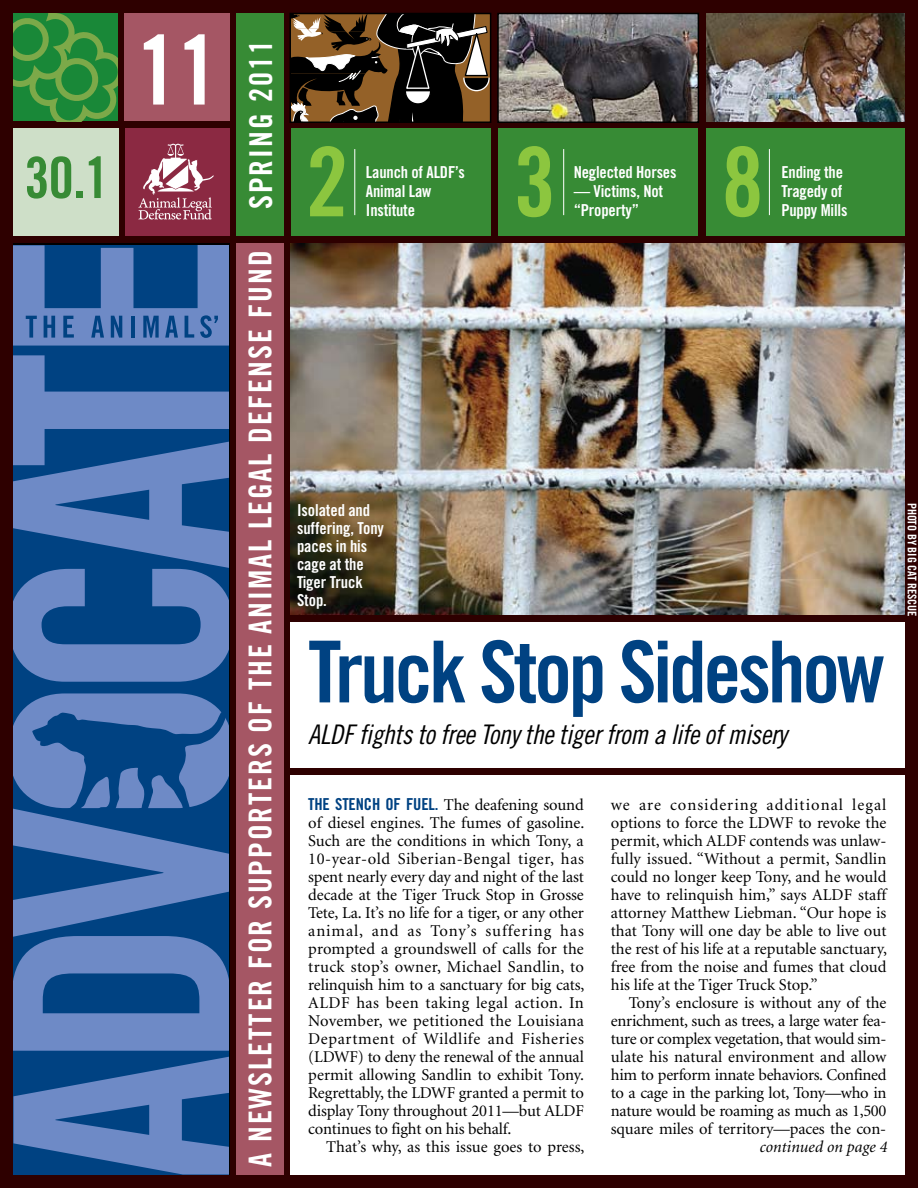
<style>
.page{position:relative;width:918px;height:1188px;background:#2e0000}
.page>*{position:absolute;margin:0;border:0;box-sizing:border-box;transform-origin:0 0}
.t1{font:96px "Trade Gothic LT Std Bd Cn 20";color:#8cc63f}
.t2{font:96px "Trade Gothic LT Std Bd Cn 20";color:#fff}
.t3{font:85.5px "Trade Gothic LT Std Bd Cn 20";letter-spacing:-.04em;color:#004282}
.t4{font:57px "Trade Gothic LT Std Bd Cn 20";color:#378b35}
.t5{font:31.5px "Trade Gothic LT Std Bd Cn 20";letter-spacing:.06em;color:#fff}
.t6{font:27px "Trade Gothic LT Std Cn 18 Obl";letter-spacing:-.015em;color:#000}
.t7{font:16.5px/18px "Minion";letter-spacing:-.005em;color:#000;text-align:justify}
.t8{font:16.5px/18.8px "Trade Gothic LT Std Bd Cn 20";letter-spacing:-.01em;color:#fff}
.t9{font:italic 16.5px "Minion";color:#000}
.t10{font:12px "Trade Gothic LT Std Bd Cn 20";letter-spacing:-.005em;color:#fff}
.s1{font-family:"Trade Gothic LT Std Bd Cn 20";color:#004282}
</style>
<div class="page">
<div style="left:290px;top:775px;width:614px;height:399px;background:#fff"></div>
<div style="left:290px;top:623px;width:614px;height:145px;background:#fff"></div>
<div style="left:706px;top:128px;width:198px;height:108px;background:#378b35"></div>
<div style="left:499px;top:128px;width:199px;height:108px;background:#378b35"></div>
<div style="left:291px;top:128px;width:199px;height:108px;background:#378b35"></div>
<div style="left:124px;top:14px;width:106px;height:108px;background:#a55664"></div>
<div style="left:14px;top:128px;width:105px;height:108px;background:#cedfc8"></div>
<svg style="left:14px;top:14px;width:104px;height:108px"></svg>
<div style="left:236px;top:14px;width:48px;height:222px;background:#378b35"></div>
<div style="left:236px;top:243px;width:48px;height:931px;background:#a55664"></div>
<div style="left:125px;top:128px;width:105px;height:108px;background:#8b2942"></div>
<svg style="left:138px;top:143px;width:76px;height:77px"></svg>
<img style="left:706px;top:14px;width:198px;height:108px">
<img style="left:500px;top:16px;width:196px;height:104px">
<div style="left:497px;top:13px;width:202px;height:110px;border:2px solid #000"></div>
<svg style="left:293px;top:16px;width:195px;height:104px"></svg>
<div style="left:290px;top:13px;width:201px;height:110px;border:2px solid #000"></div>
<div style="left:13px;top:243px;width:216px;height:931px;background:#004282"></div>
<svg style="left:13px;top:1057px;width:216px;height:117px"></svg>
<svg style="left:14px;top:355px;width:215px;height:327px"></svg>
<svg style="left:14px;top:693px;width:215px;height:358px"></svg>
<svg style="left:14px;top:245px;width:215px;height:101px"></svg>
<hr style="left:14px;top:243px;width:216px;height:2px;background:#000">
<hr style="left:229px;top:243px;width:1px;height:931px;background:#000">
<img style="left:290px;top:243px;width:614px;height:372px">
<hr style="left:354px;top:149px;width:1px;height:66px;background:#fff">
<hr style="left:563px;top:149px;width:1px;height:66px;background:#fff">
<hr style="left:769px;top:149px;width:1px;height:66px;background:#fff">
<h3 class="t4" style="left:24px;top:143px;width:87px">30.1</h3>
<h1 class="t2" style="left:136px;top:12px;width:85px">11</h1>
<h3 class="t5" style="left:242px;top:209px;width:171px;rotate:-90deg">SPRING 2011</h3>
<h3 class="t5" style="left:241px;top:1167px;width:918px;rotate:-90deg">A NEWSLETTER FOR SUPPORTERS OF THE ANIMAL LEGAL DEFENSE FUND</h3>
<h1 class="t1" style="left:306px;top:124px;width:44px">2</h1>
<h1 class="t1" style="left:514px;top:124px;width:44px">3</h1>
<p class="t8" style="left:366px;top:163px;width:100px">Launch of ALDF’s<br>Animal Law<br>Institute</p>
<p class="t8" style="left:574px;top:163px;width:104px">Neglected Horses</p>
<p class="t8" style="left:574px;top:182px;width:91px">— Victims, Not “Property”</p>
<h1 class="t1" style="left:721px;top:124px;width:44px">8</h1>
<p class="t8" style="left:781px;top:163px;width:68px">Ending the<br>Tragedy of<br>Puppy Mills</p>
<p class="t8" style="left:297px;top:501px;width:89px;line-height:18px">Isolated and suffering, Tony paces in his cage at the<br>Tiger Truck<br>Stop.</p>
<h2 class="t3" style="left:308px;top:620px;width:578px">Truck Stop Sideshow</h2>
<h3 class="t6" style="left:308px;top:718px;width:480px">ALDF fights to free Tony the tiger from a life of misery</h3>
<p class="t7" style="left:308px;top:796px;width:278px"><span class="s1">The stench of fuel.</span> The deafening sound of diesel engines. The fumes of gasoline.<br>Such are the conditions in which Tony, a 10-year-old Siberian-Bengal tiger, has spent nearly every day and night of the last decade at the Tiger Truck Stop in Grosse Tete, La. It’s no life for a tiger, or any other animal, and as Tony’s suffering has prompted a groundswell of calls for the truck stop’s owner, Michael Sandlin, to relinquish him to a sanctuary for big cats, ALDF has been taking legal action. In November, we petitioned the Louisiana Department of Wildlife and Fisheries (LDWF) to deny the renewal of the annual permit allowing Sandlin to exhibit Tony.<br>Regrettably, the LDWF granted a permit to display Tony throughout 2011—but ALDF continues to fight on his behalf.</p>
<p class="t7" style="left:326px;top:1138px;width:260px">That’s why, as this issue goes to press,</p>
<p class="t7" style="left:611px;top:796px;width:278px">we are considering additional legal options to force the LDWF to revoke the permit, which ALDF contends was unlaw&shy;fully issued. “Without a permit, Sandlin could no longer keep Tony, and he would have to relinquish him,” says ALDF staff attorney Matthew Liebman. “Our hope is that Tony will one day be able to live out the rest of his life at a reputable sanctuary, free from the noise and fumes that cloud his life at the Tiger Truck Stop.”</p>
<p class="t7" style="left:611px;top:994px;width:277px;text-indent:18px">Tony’s enclosure is without any of the enrichment, such as trees, a large water fea&shy;ture or complex vegetation, that would sim&shy;ulate his natural environment and allow him to perform innate behaviors. Confined to a cage in the parking lot, Tony—who in nature would be roaming as much as 1,500 square miles of territory—paces the con-</p>
<p class="t9" style="left:759px;top:1139px;width:129px">continued on page 4</p>
<p class="t10" style="left:919px;top:503px;width:115px;rotate:90deg">photo by big cat rescue</p>
</div>
